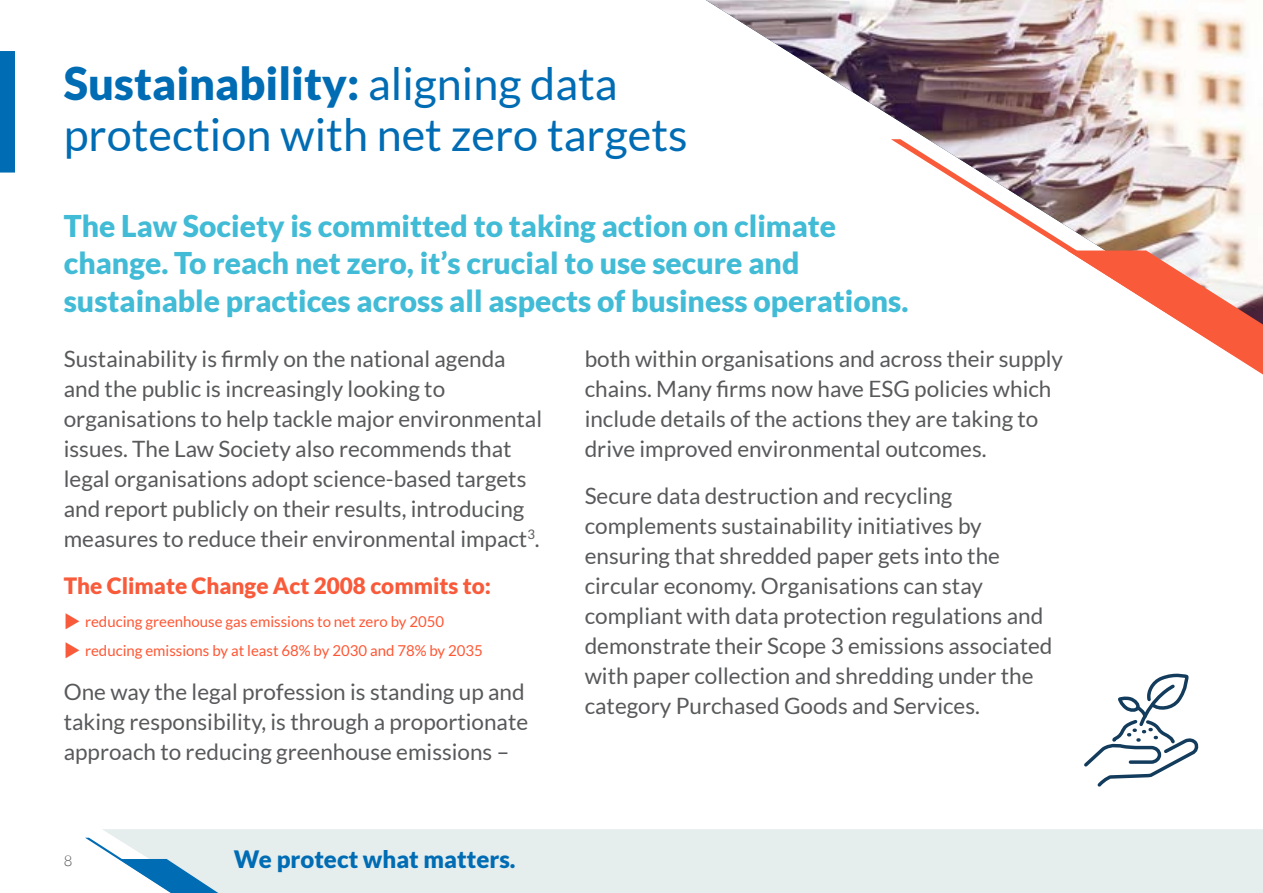
<style>
.page{position:relative;width:1263px;height:893px;background:#fff}
.page>*{position:absolute;margin:0;border:0;box-sizing:border-box;transform-origin:0 0}
.t1{font:45px/51px "Lato";color:#006cb4}
.t2{font:900 30px/37.5px "Lato";color:#41bbd6}
.t3{font:900 24px "Lato";color:#006cb4}
.t4{font:22.5px/30px "Lato";color:#58595b}
.t5{font:900 22.5px "Lato";color:#f85a3a}
.t6{font:15px/29.5px "Lato";color:#ff5633}
.t7{font:300 15px "Lato";color:#58595b}
.s1{font-weight:900}
</style>
<div class="page">
<div style="left:103px;top:829px;width:1160px;height:64px;background:#e5eded"></div>
<svg style="left:85px;top:838px;width:230px;height:55px"></svg>
<img style="left:706px;top:0;width:540px;height:250px">
<div style="left:0;top:51px;width:15px;height:122px;background:#006cb4"></div>
<img style="left:891px;top:139px;width:350px;height:112px">
<svg style="left:1067px;top:250px;width:196px;height:124px"></svg>
<svg style="left:1084px;top:673px;width:115px;height:114px"></svg>
<h1 class="t1" style="left:64px;top:58px;width:625px"><span class="s1">Sustainability:</span> aligning data protection with net zero targets</h1>
<h2 class="t2" style="left:64px;top:206px;width:846px">The Law Society is committed to taking action on climate change. To reach net zero, it’s crucial to use secure and sustainable practices across all aspects of business operations.</h2>
<p class="t4" style="left:64px;top:343px;width:480px">Sustainability is firmly on the national agenda and the public is increasingly looking to organisations to help tackle major environmental issues. The Law Society also recommends that legal organisations adopt science-based targets and report publicly on their results, introducing measures to reduce their environmental impact<sup>3</sup>.</p>
<p class="t5" style="left:64px;top:572px;width:429px">The Climate Change Act 2008 commits to:</p>
<p class="t4" style="left:585px;top:343px;width:480px">both within organisations and across their supply chains. Many firms now have ESG policies which include details of the actions they are taking to drive improved environmental outcomes.</p>
<p class="t4" style="left:585px;top:480px;width:469px">Secure data destruction and recycling complements sustainability initiatives by ensuring that shredded paper gets into the circular economy. Organisations can stay compliant with data protection regulations and demonstrate their Scope 3 emissions associated with paper collection and shredding under the category Purchased Goods and Services.</p>
<p class="t6" style="left:85px;top:606px;width:399px">reducing greenhouse gas emissions to net zero by 2050 reducing emissions by at least 68% by 2030 and 78% by 2035</p>
<p class="t4" style="left:64px;top:677px;width:466px">One way the legal profession is standing up and taking responsibility, is through a proportionate approach to reducing greenhouse emissions –</p>
<p class="t7" style="left:64px;top:853px;width:10px">8</p>
<p class="t3" style="left:234px;top:845px;width:283px">We protect what matters.</p>
</div>
